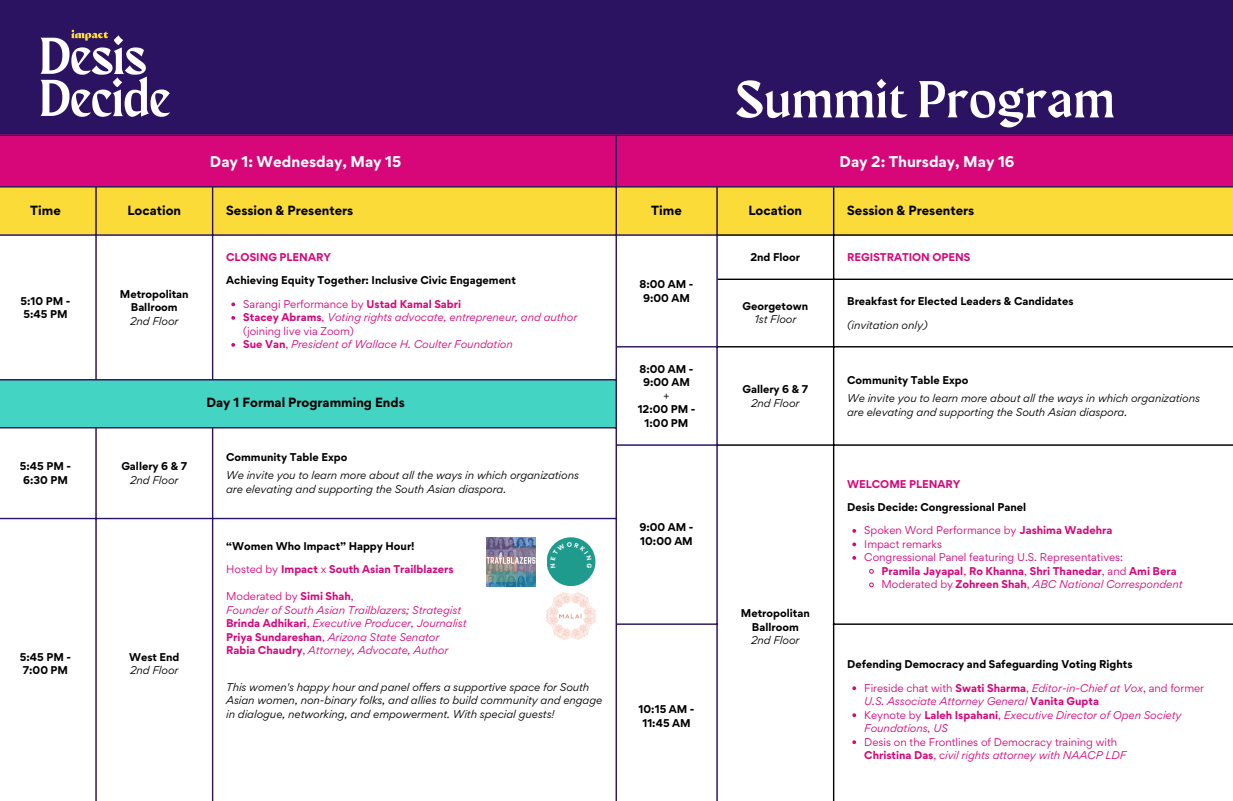
<style>
.page{position:relative;width:1233px;height:801px;background:#2c1361}
.page>*{position:absolute;margin:0;border:0;box-sizing:border-box;transform-origin:0 0}
.t1{font:51.9px "Maragsa Display";letter-spacing:.03em;color:#fff}
.t2{font:700 13.9px "Gordita";color:#fff}
.t3{font:700 11.9px "Gordita";color:#000}
.t4{font:italic 10.1px/13.5px "Gordita";color:#d80779}
.t5{font:italic 10.1px/13.5px "Gordita";color:#000}
.t6{font:700 10.1px/13.5px "Gordita";color:#000;text-align:center}
.t7{font:10.1px/13.5px "Gordita";color:#d80779}
.t8{font:700 10.1px "Gordita";color:#d80779}
.t9{font:10.1px "Gordita";color:#000}
.s1{font-style:normal}
.s2{font-weight:700;font-style:normal}
.s3{font-weight:400}
.s4{font-weight:700}
.s5{font-style:italic}
</style>
<div class="page">
<svg style="left:71px;top:30px;width:37px;height:10px"></svg>
<div style="left:616px;top:135px;width:617px;height:52px;background:#d80779"></div>
<div style="left:617px;top:236px;width:615px;height:564px;background:#fff"></div>
<svg style="left:852px;top:529px;width:4px;height:4px"></svg>
<svg style="left:852px;top:542px;width:4px;height:4px"></svg>
<svg style="left:852px;top:556px;width:4px;height:4px"></svg>
<svg style="left:869px;top:569px;width:5px;height:5px"></svg>
<svg style="left:869px;top:582px;width:5px;height:6px"></svg>
<svg style="left:852px;top:686px;width:4px;height:4px"></svg>
<svg style="left:852px;top:713px;width:4px;height:4px"></svg>
<svg style="left:852px;top:740px;width:4px;height:4px"></svg>
<hr style="left:716px;top:188px;width:2px;height:613px;background:#2c1361">
<hr style="left:1232px;top:136px;width:1px;height:50px;background:#2c1361">
<hr style="left:615px;top:134px;width:618px;height:2px;background:#2c1361">
<hr style="left:615px;top:186px;width:618px;height:2px;background:#2c1361">
<hr style="left:615px;top:346px;width:103px;height:1px;background:#2c1361">
<hr style="left:615px;top:444px;width:103px;height:2px;background:#2c1361">
<hr style="left:615px;top:623px;width:103px;height:2px;background:#2c1361">
<hr style="left:833px;top:188px;width:1px;height:613px;background:#000">
<hr style="left:1232px;top:188px;width:1px;height:613px;background:#000">
<hr style="left:718px;top:234px;width:515px;height:2px;background:#000">
<hr style="left:718px;top:279px;width:515px;height:1px;background:#000">
<hr style="left:718px;top:346px;width:515px;height:1px;background:#000">
<hr style="left:718px;top:444px;width:515px;height:2px;background:#000">
<hr style="left:833px;top:623px;width:400px;height:2px;background:#000">
<hr style="left:718px;top:800px;width:515px;height:1px;background:#000">
<div style="left:0;top:135px;width:616px;height:52px;background:#d80779"></div>
<div style="left:1px;top:187px;width:1232px;height:48px;background:#fadb38"></div>
<div style="left:1px;top:236px;width:615px;height:564px;background:#fff"></div>
<div style="left:0;top:380px;width:616px;height:48px;background:#44d4c4"></div>
<svg style="left:231px;top:302px;width:4px;height:4px"></svg>
<svg style="left:231px;top:316px;width:4px;height:4px"></svg>
<svg style="left:231px;top:343px;width:4px;height:4px"></svg>
<hr style="left:0;top:136px;width:1px;height:665px;background:#2c1361">
<hr style="left:95px;top:188px;width:2px;height:191px;background:#2c1361">
<hr style="left:95px;top:428px;width:2px;height:373px;background:#2c1361">
<hr style="left:212px;top:188px;width:1px;height:191px;background:#2c1361">
<hr style="left:212px;top:428px;width:1px;height:373px;background:#2c1361">
<hr style="left:616px;top:136px;width:1px;height:665px;background:#2c1361">
<hr style="left:0;top:134px;width:617px;height:2px;background:#2c1361">
<hr style="left:0;top:186px;width:617px;height:2px;background:#2c1361">
<hr style="left:0;top:234px;width:617px;height:2px;background:#2c1361">
<hr style="left:0;top:379px;width:617px;height:1px;background:#2c1361">
<hr style="left:0;top:427px;width:617px;height:1px;background:#2c1361">
<hr style="left:0;top:518px;width:617px;height:1px;background:#2c1361">
<div style="left:547px;top:537px;width:48px;height:49px;background:#1e9b8d;border-radius:50%"></div>
<img style="left:487px;top:537px;width:48px;height:49px">
<img style="left:547px;top:593px;width:48px;height:46px">
<svg style="left:550px;top:542px;width:42px;height:7px"></svg>
<h1 class="t1" style="left:40px;top:34px;width:108px">Desis</h1>
<p class="t1" style="left:40px;top:76px;width:132px">Decide</p>
<p class="t2" style="left:210px;top:152px;width:193px">Day 1: Wednesday, May 15</p>
<p class="t3" style="left:30px;top:202px;width:32px">Time</p>
<p class="t3" style="left:127px;top:202px;width:55px">Location</p>
<p class="t3" style="left:226px;top:202px;width:129px">Session &amp; Presenters</p>
<p class="t6" style="left:21px;top:294px;width:51px;text-align:left">5:10 PM -<br>5:45 PM</p>
<p class="t6" style="left:120px;top:287px;width:70px">Metropolitan<br>Ballroom</p>
<p class="t5" style="left:130px;top:314px;width:50px">2nd Floor</p>
<p class="t6" style="left:20px;top:460px;width:53px">5:45 PM -<br>6:30 PM</p>
<p class="t6" style="left:121px;top:460px;width:67px">Gallery 6 &amp; 7</p>
<p class="t5" style="left:130px;top:473px;width:50px">2nd Floor</p>
<p class="t6" style="left:20px;top:650px;width:53px;text-align:left">5:45 PM -<br>7:00 PM</p>
<p class="t6" style="left:129px;top:650px;width:52px">West End</p>
<p class="t5" style="left:130px;top:664px;width:50px">2nd Floor</p>
<p class="t8" style="left:226px;top:251px;width:106px">CLOSING PLENARY</p>
<p class="t6" style="left:226px;top:274px;width:291px">Achieving Equity Together: Inclusive Civic Engagement</p>
<p class="t4" style="left:243px;top:297px;width:336px"><span class="s1">Sarangi Performance by</span> <span class="s2">Ustad Kamal Sabri<br>Stacey Abrams</span><span class="s1">,</span> Voting rights advocate, entrepreneur, and author <span class="s1">(joining live via Zoom)<br></span><span class="s2">Sue Van</span><span class="s1">,</span> President of Wallace H. Coulter Foundation</p>
<p class="t3" style="left:207px;top:395px;width:200px">Day 1 Formal Programming Ends</p>
<p class="t6" style="left:226px;top:451px;width:123px">Community Table Expo</p>
<p class="t5" style="left:226px;top:469px;width:354px">We invite you to learn more about all the ways in which organizations</p>
<p class="t5" style="left:226px;top:482px;width:282px">are elevating and supporting the South Asian diaspora.</p>
<p class="t6" style="left:226px;top:539px;width:190px">“Women Who Impact” Happy Hour!</p>
<p class="t8" style="left:226px;top:562px;width:229px"><span class="s3">Hosted by</span> Impact <span class="s3">x</span> South Asian Trailblazers</p>
<p class="t7" style="left:226px;top:589px;width:129px">Moderated by <span class="s4">Simi Shah</span>,</p>
<p class="t4" style="left:226px;top:603px;width:236px">Founder of South Asian Trailblazers; Strategist</p>
<p class="t4" style="left:226px;top:616px;width:242px"><span class="s2">Brinda Adhikari</span><span class="s1">,</span> Executive Producer, Journalist</p>
<p class="t4" style="left:226px;top:630px;width:215px"><span class="s2">Priya Sundareshan</span><span class="s1">,</span> Arizona State Senator</p>
<p class="t4" style="left:226px;top:643px;width:224px"><span class="s2">Rabia Chaudry</span><span class="s1">,</span> Attorney, Advocate, Author</p>
<p class="t5" style="left:226px;top:680px;width:378px">This women's happy hour and panel offers a supportive space for South<br>Asian women, non-binary folks, and allies to build community and engage in dialogue, networking, and empowerment. With special guests!</p>
<h1 class="t1" style="left:736px;top:77px;width:380px">Summit Program</h1>
<h1 class="t2" style="left:840px;top:152px;width:177px">Day 2: Thursday, May 16</h1>
<h1 class="t3" style="left:651px;top:202px;width:32px">Time</h1>
<p class="t3" style="left:748px;top:202px;width:55px">Location</p>
<p class="t3" style="left:847px;top:202px;width:129px">Session &amp; Presenters</p>
<p class="t6" style="left:640px;top:277px;width:55px">8:00 AM -</p>
<p class="t6" style="left:643px;top:291px;width:48px">9:00 AM</p>
<p class="t6" style="left:640px;top:362px;width:55px">8:00 AM -</p>
<p class="t6" style="left:643px;top:376px;width:48px">9:00 AM</p>
<p class="t9" style="left:664px;top:389px;width:7px">+</p>
<p class="t6" style="left:638px;top:403px;width:59px">12:00 PM -<br>1:00 PM</p>
<p class="t6" style="left:640px;top:520px;width:56px;text-align:left">9:00 AM -<br>10:00 AM</p>
<p class="t6" style="left:639px;top:703px;width:57px">10:15 AM -<br>11:45 AM</p>
<p class="t6" style="left:750px;top:250px;width:51px">2nd Floor</p>
<p class="t8" style="left:847px;top:251px;width:125px">REGISTRATION OPENS</p>
<p class="t6" style="left:743px;top:299px;width:67px">Georgetown</p>
<p class="t5" style="left:754px;top:313px;width:43px">1st Floor</p>
<p class="t6" style="left:742px;top:382px;width:67px">Gallery 6 &amp; 7</p>
<p class="t5" style="left:751px;top:396px;width:50px">2nd Floor</p>
<p class="t6" style="left:741px;top:607px;width:70px">Metropolitan<br>Ballroom</p>
<p class="t5" style="left:751px;top:634px;width:50px">2nd Floor</p>
<p class="t6" style="left:847px;top:295px;width:228px">Breakfast for Elected Leaders &amp; Candidates</p>
<p class="t5" style="left:847px;top:318px;width:82px">(invitation only)</p>
<p class="t6" style="left:847px;top:373px;width:123px">Community Table Expo</p>
<p class="t5" style="left:847px;top:391px;width:354px">We invite you to learn more about all the ways in which organizations</p>
<p class="t5" style="left:847px;top:405px;width:282px">are elevating and supporting the South Asian diaspora.</p>
<p class="t8" style="left:847px;top:477px;width:115px">WELCOME PLENARY</p>
<p class="t6" style="left:847px;top:500px;width:180px">Desis Decide: Congressional Panel</p>
<p class="t7" style="left:864px;top:523px;width:250px">Spoken Word Performance by <span class="s4">Jashima Wadehra</span></p>
<p class="t7" style="left:864px;top:537px;width:79px">Impact remarks</p>
<p class="t7" style="left:864px;top:550px;width:260px">Congressional Panel featuring U.S. Representatives:</p>
<p class="t8" style="left:881px;top:564px;width:297px">Pramila Jayapal<span class="s3">,</span> Ro Khanna<span class="s3">,</span> Shri Thanedar<span class="s3">, and</span> Ami Bera</p>
<p class="t4" style="left:881px;top:577px;width:303px"><span class="s1">Moderated by</span> <span class="s2">Zohreen Shah</span><span class="s1">,</span> ABC National Correspondent</p>
<p class="t6" style="left:847px;top:658px;width:287px">Defending Democracy and Safeguarding Voting Rights</p>
<p class="t4" style="left:864px;top:681px;width:341px"><span class="s1">Fireside chat with</span> <span class="s2">Swati Sharma</span><span class="s1">,</span> Editor-in-Chief at Vox<span class="s1">, and former<br></span>U.S. Associate Attorney General <span class="s2">Vanita Gupta</span></p>
<p class="t4" style="left:864px;top:708px;width:319px"><span class="s1">Keynote by</span> <span class="s2">Laleh Ispahani</span><span class="s1">,</span> Executive Director of Open Society<br>Foundations, US</p>
<p class="t7" style="left:864px;top:735px;width:263px">Desis on the Frontlines of Democracy training with<br><span class="s4">Christina Das</span>, c<span class="s5">ivil rights attorney with NAACP LDF</span></p>
</div>
